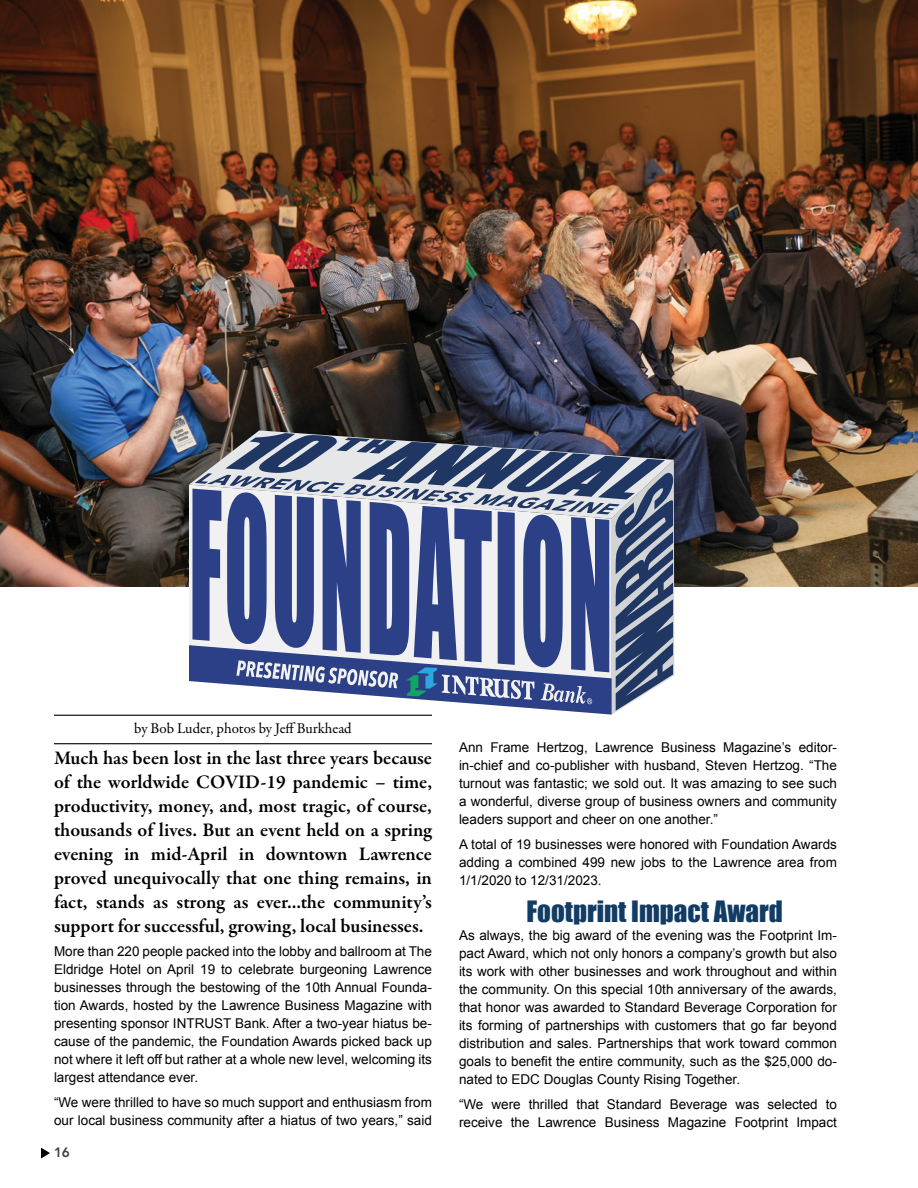
<style>
.page{position:relative;width:918px;height:1188px;background:#fff}
.page>*{position:absolute;margin:0;border:0;box-sizing:border-box;transform-origin:0 0}
.blue_subhead_FOUNDAT{font:27px "Impact";color:#123c63}
.start_paragraph{font:600 19.5px/24px "Garamond Premr Pro";color:#000;text-align:justify}
.by_line_special{font:15px "Garamond Premr Pro";color:#000}
.main_1-_justified1{font:13.5px/18px "Arial";color:#000;text-align:justify}
.t1{font:800 13.5px "Avenir LT Std";color:#414042}
</style>
<div class="page">
<svg style="left:41px;top:1148px;width:9px;height:11px"></svg>
<hr style="left:54px;top:743px;width:378px;height:1px;background:#000">
<hr style="left:54px;top:715px;width:378px;height:1px;background:#000">
<img style="left:0;top:0;width:918px;height:587px">
<svg style="left:189px;top:430px;width:485px;height:285px"></svg>
<p class="by_line_special" style="left:134px;top:719px;width:219px">by Bob Luder, photos by Jeff Burkhead</p>
<p class="start_paragraph" style="left:54px;top:746px;width:380px">Much has been lost in the last three years because of the worldwide COVID-19 pandemic – time, productivity, money, and, most tragic, of course, thousands of lives. But an event held on a spring evening in mid-April in downtown Lawrence proved unequivocally that one thing remains, in fact, stands as strong as ever...the community’s support for successful, growing, local businesses.</p>
<p class="main_1-_justified1" style="left:54px;top:943px;width:380px">More than 220 people packed into the lobby and ballroom at The Eldridge Hotel on April 19 to celebrate burgeoning Lawrence businesses through the bestowing of the 10th Annual Founda&shy;tion Awards, hosted by the Lawrence Business Magazine with presenting sponsor INTRUST Bank. After a two-year hiatus be&shy;cause of the pandemic, the Foundation Awards picked back up not where it left off but rather at a whole new level, welcoming its largest attendance ever.</p>
<p class="main_1-_justified1" style="left:54px;top:1094px;width:379px">“We were thrilled to have so much support and enthusiasm from our local business community after a hiatus of two years,” said</p>
<p class="t1" style="left:54px;top:1144px;width:17px">16</p>
<p class="main_1-_justified1" style="left:459px;top:739px;width:379px">Ann Frame Hertzog, Lawrence Business Magazine’s editor&shy;in-chief and co-publisher with husband, Steven Hertzog. “The turnout was fantastic; we sold out. It was amazing to see such a wonderful, diverse group of business owners and community leaders support and cheer on one another.”</p>
<p class="main_1-_justified1" style="left:459px;top:835px;width:379px">A total of 19 businesses were honored with Foundation Awards adding a combined 499 new jobs to the Lawrence area from 1/1/2020 to 12/31/2023.</p>
<p class="blue_subhead_FOUNDAT" style="left:527px;top:890px;width:258px">Footprint Impact Award</p>
<p class="main_1-_justified1" style="left:459px;top:926px;width:379px">As always, the big award of the evening was the Footprint Im&shy;pact Award, which not only honors a company’s growth but also its work with other businesses and work throughout and within the community. On this special 10th anniversary of the awards, that honor was awarded to Standard Beverage Corporation for its forming of partnerships with customers that go far beyond distribution and sales. Partnerships that work toward common goals to benefit the entire community, such as the $25,000 do&shy;nated to EDC Douglas County Rising Together.</p>
<p class="main_1-_justified1" style="left:459px;top:1095px;width:379px">“We were thrilled that Standard Beverage was selected to receive the Lawrence Business Magazine Footprint Impact</p>
</div>
